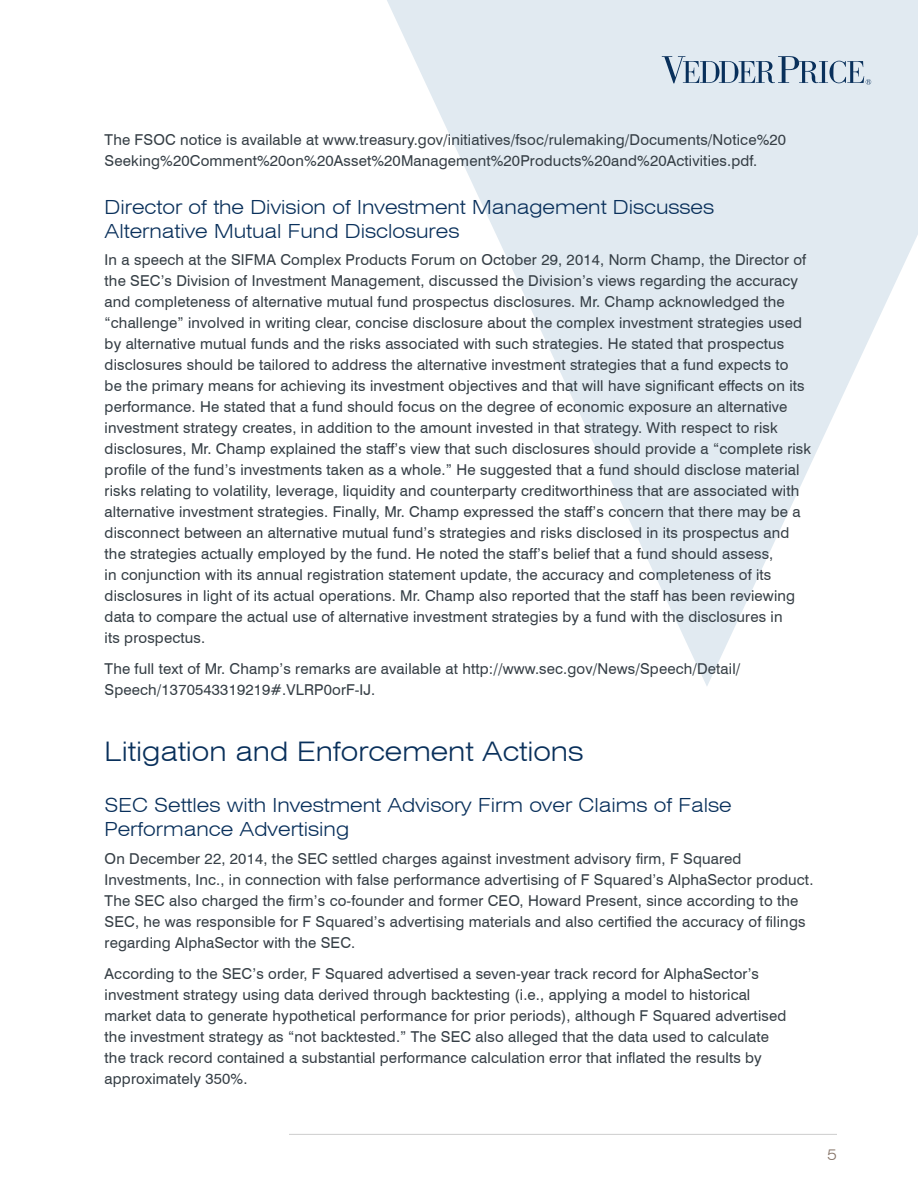
<style>
.page{position:relative;width:918px;height:1188px;background:#fff}
.page>*{position:absolute;margin:0;border:0;box-sizing:border-box;transform-origin:0 0}
.t1{font:300 expanded 27px "Swiss 721 BT";color:#09305b}
.t2{font:300 expanded 19.5px/24px "Swiss 721 BT";color:#09305b}
.t3{font:15px/21px "Swiss 721 BT";letter-spacing:.01em;color:#353e45}
.t4{font:300 expanded 15px "Swiss 721 BT";color:#857367}
</style>
<div class="page">
<svg style="left:387px;top:0;width:531px;height:686px;fill:#e1eaf1"></svg>
<hr style="left:288px;top:1134px;width:549px;height:1px;background:#cdcdcd">
<svg style="left:662px;top:56px;width:209px;height:29px;background:#afbfce"></svg>
<p class="t3" style="left:105px;top:129px;width:683px">The FSOC notice is available at www.treasury.gov/initiatives/fsoc/rulemaking/Documents/Notice%20<br>Seeking%20Comment%20on%20Asset%20Management%20Products%20and%20Activities.pdf.</p>
<h2 class="t2" style="left:105px;top:195px;width:611px">Director of the Division of Investment Management Discusses<br>Alternative Mutual Fund Disclosures</h2>
<p class="t3" style="left:105px;top:249px;width:708px">In a speech at the SIFMA Complex Products Forum on October 29, 2014, Norm Champ, the Director of the SEC’s Division of Investment Management, discussed the Division’s views regarding the accuracy and completeness of alternative mutual fund prospectus disclosures. Mr. Champ acknowledged the “challenge” involved in writing clear, concise disclosure about the complex investment strategies used by alternative mutual funds and the risks associated with such strategies. He stated that prospectus disclosures should be tailored to address the alternative investment strategies that a fund expects to<br>be the primary means for achieving its investment objectives and that will have significant effects on its performance. He stated that a fund should focus on the degree of economic exposure an alternative investment strategy creates, in addition to the amount invested in that strategy. With respect to risk disclosures, Mr. Champ explained the staff’s view that such disclosures should provide a “complete risk profile of the fund’s investments taken as a whole.” He suggested that a fund should disclose material risks relating to volatility, leverage, liquidity and counterparty creditworthiness that are associated with alternative investment strategies. Finally, Mr. Champ expressed the staff’s concern that there may be a disconnect between an alternative mutual fund’s strategies and risks disclosed in its prospectus and the strategies actually employed by the fund. He noted the staff’s belief that a fund should assess,<br>in conjunction with its annual registration statement update, the accuracy and completeness of its disclosures in light of its actual operations. Mr. Champ also reported that the staff has been reviewing data to compare the actual use of alternative investment strategies by a fund with the disclosures in<br>its prospectus.</p>
<p class="t3" style="left:105px;top:658px;width:637px">The full text of Mr. Champ’s remarks are available at http://www.sec.gov/News/Speech/Detail/<br>Speech/1370543319219#.VLRP0orF-IJ.</p>
<h1 class="t1" style="left:105px;top:736px;width:480px">Litigation and Enforcement Actions</h1>
<h2 class="t2" style="left:105px;top:794px;width:629px">SEC Settles with Investment Advisory Firm over Claims of False<br>Performance Advertising</h2>
<p class="t3" style="left:105px;top:848px;width:710px">On December 22, 2014, the SEC settled charges against investment advisory firm, F Squared Investments, Inc., in connection with false performance advertising of F Squared’s AlphaSector product.<br>The SEC also charged the firm’s co-founder and former CEO, Howard Present, since according to the SEC, he was responsible for F Squared’s advertising materials and also certified the accuracy of filings regarding AlphaSector with the SEC.</p>
<p class="t3" style="left:105px;top:963px;width:683px">According to the SEC’s order, F Squared advertised a seven-year track record for AlphaSector’s investment strategy using data derived through backtesting (i.e., applying a model to historical market data to generate hypothetical performance for prior periods), although F Squared advertised the investment strategy as “not backtested.” The SEC also alleged that the data used to calculate the track record contained a substantial performance calculation error that inflated the results by approximately 350%.</p>
<p class="t4" style="left:827px;top:1146px;width:11px">5</p>
</div>
